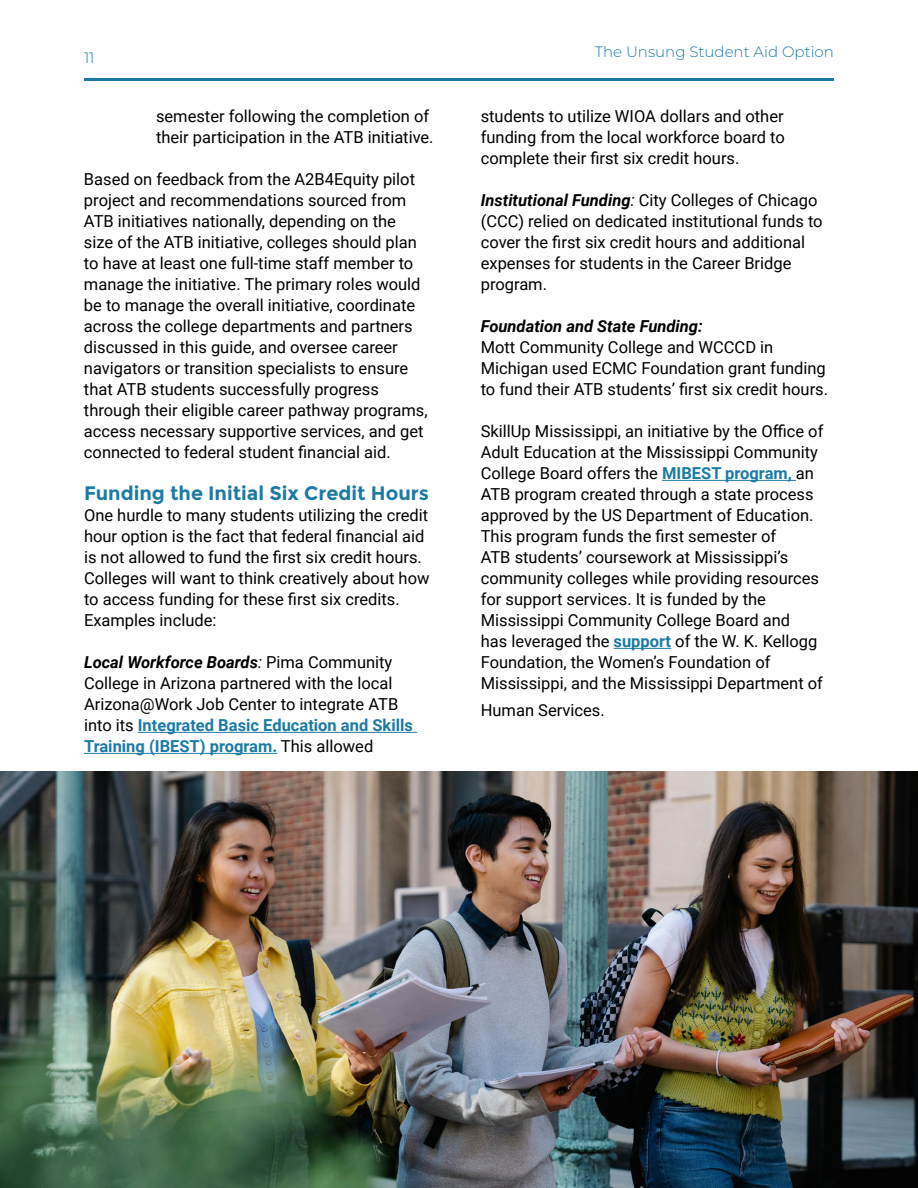
<style>
.page{position:relative;width:918px;height:1188px;background:#fff}
.page>*{position:absolute;margin:0;border:0;box-sizing:border-box;transform-origin:0 0}
.t1{font:700 19.5px "Montserrat";color:#1c7ba5}
.t2{font:16.5px/21px "Roboto";color:#000}
.t3{font:italic 700 16.5px "Roboto";color:#000}
.t4{font:100 15px "Montserrat";color:#1c7ba5}
.s1{font-weight:700;font-style:italic}
.s2{font-style:italic}
.s3{font-weight:700;color:#1c7ba5}
</style>
<div class="page">
<hr style="left:84px;top:78px;width:750px;height:3px;background:#1c7ba5">
<hr style="left:138px;top:732px;width:279px;height:1px;background:#1c7ba5">
<hr style="left:84px;top:753px;width:193px;height:1px;background:#1c7ba5">
<hr style="left:662px;top:480px;width:134px;height:1px;background:#1c7ba5">
<hr style="left:614px;top:648px;width:57px;height:1px;background:#1c7ba5">
<img style="left:0;top:772px;width:918px;height:416px">
<p class="t4" style="left:84px;top:48px;width:12px">11</p>
<p class="t2" style="left:156px;top:105px;width:279px">semester following the completion of their participation in the ATB initiative.</p>
<p class="t2" style="left:84px;top:168px;width:345px">Based on feedback from the A2B4Equity pilot project and recommendations sourced from ATB initiatives nationally, depending on the size of the ATB initiative, colleges should plan to have at least one full-time staff member to manage the initiative. The primary roles would be to manage the overall initiative, coordinate across the college departments and partners discussed in this guide, and oversee career navigators or transition specialists to ensure that ATB students successfully progress through their eligible career pathway programs, access necessary supportive services, and get connected to federal student financial aid.</p>
<p class="t1" style="left:84px;top:482px;width:346px">Funding the Initial Six Credit Hours</p>
<p class="t2" style="left:84px;top:504px;width:347px">One hurdle to many students utilizing the credit hour option is the fact that federal financial aid is not allowed to fund the first six credit hours.<br>Colleges will want to think creatively about how to access funding for these first six credits.<br>Examples include:</p>
<p class="t2" style="left:84px;top:651px;width:331px"><span class="s1">Local Workforce Boards</span><span class="s2">:</span> Pima Community College in Arizona partnered with the local Arizona@Work Job Center to integrate ATB into its <span class="s3">Integrated Basic Education and Skills Training (IBEST) program.</span> This allowed</p>
<p class="t4" style="left:595px;top:42px;width:241px">The Unsung Student Aid Option</p>
<p class="t2" style="left:481px;top:105px;width:306px;text-align:justify">students to utilize WIOA dollars and other funding from the local workforce board to complete their first six credit hours.</p>
<p class="t2" style="left:481px;top:189px;width:343px"><span class="s1">Institutional Funding</span><span class="s2">:</span> City Colleges of Chicago (CCC) relied on dedicated institutional funds to cover the first six credit hours and additional expenses for students in the Career Bridge program.</p>
<p class="t3" style="left:481px;top:315px;width:223px">Foundation and State Funding:</p>
<p class="t2" style="left:481px;top:336px;width:349px">Mott Community College and WCCCD in<br>Michigan used ECMC Foundation grant funding to fund their ATB students’ first six credit hours.</p>
<p class="t2" style="left:481px;top:420px;width:344px">SkillUp Mississippi, an initiative by the Office of Adult Education at the Mississippi Community College Board offers the <span class="s3">MIBEST program,</span> an ATB program created through a state process approved by the US Department of Education.<br>This program funds the first semester of<br>ATB students’ coursework at Mississippi’s community colleges while providing resources for support services. It is funded by the Mississippi Community College Board and<br>has leveraged the <span class="s3">support</span> of the W. K. Kellogg Foundation, the Women’s Foundation of Mississippi, and the Mississippi Department of</p>
<p class="t2" style="left:481px;top:699px;width:125px">Human Services.</p>
</div>
